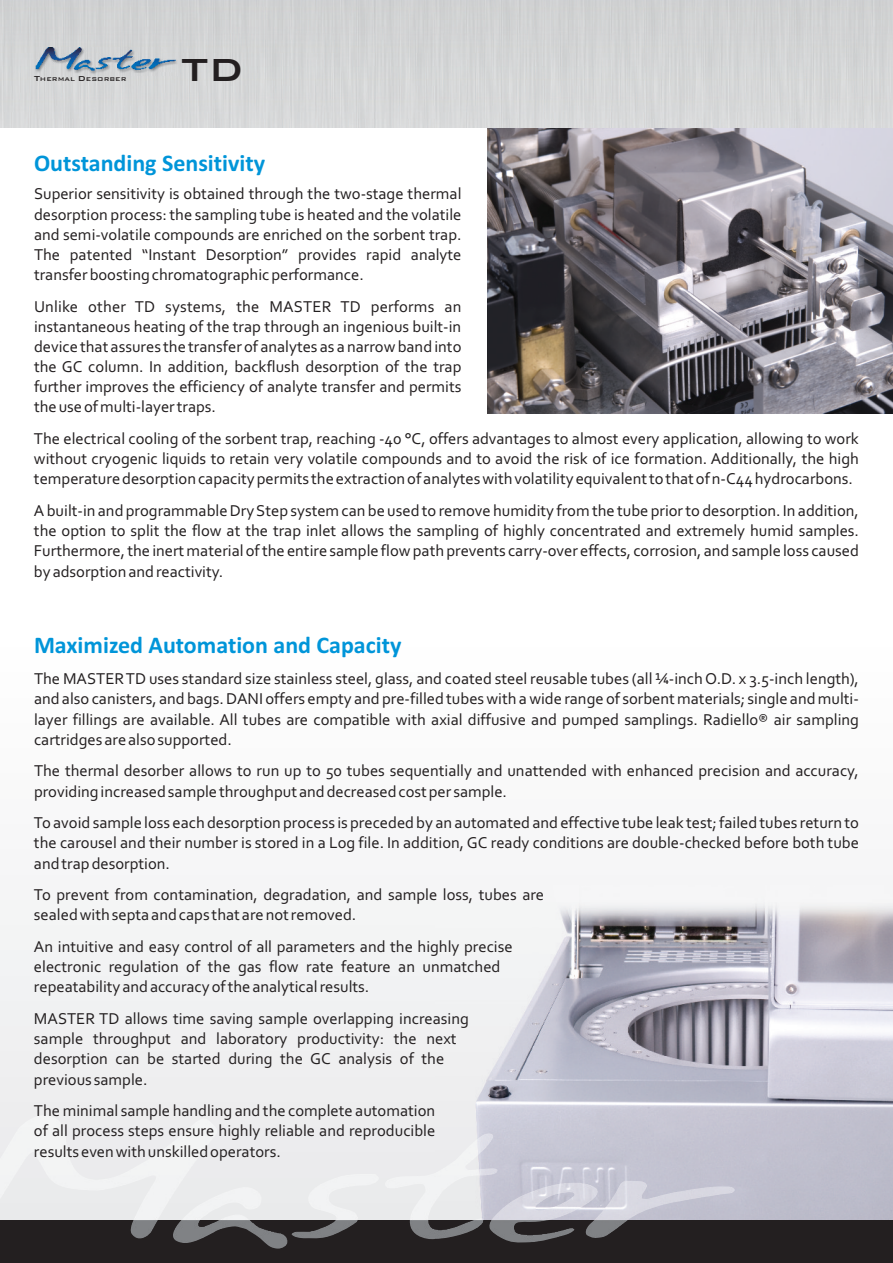
<style>
.page{position:relative;width:893px;height:1263px;background:#fff}
.page>*{position:absolute;margin:0;border:0;box-sizing:border-box;transform-origin:0 0}
.t1{font:500 42.6px "Bank Gothic BT";color:#231f20}
.t2{font:700 24px "Calibri";color:#0095d9}
.t3{font:16.5px/20.1px "Corbel";color:#231f20;text-align:justify}
.t4{font:500 7.2px "Bank Gothic BT";color:#231f20}
.s1{font-size:9.6px}
</style>
<div class="page">
<img style="left:488px;top:128px;width:405px;height:285px">
<div style="left:0;top:631px;width:893px;height:632px;background:#f8f8f9"></div>
<img style="left:436px;top:904px;width:457px;height:316px">
<div style="left:0;top:1220px;width:893px;height:43px;background:#231f20"></div>
<img style="left:0;top:1114px;width:737px;height:134px">
<div style="left:0;top:0;width:893px;height:128px;background:#d4d5d6"></div>
<img style="left:35px;top:47px;width:144px;height:28px">
<img style="left:35px;top:47px;width:140px;height:24px">
<p class="t4" style="left:34px;top:76px;width:94px"><span class="s1">T</span>HERMAL <span class="s1">D</span>ESORBER</p>
<h1 class="t1" style="left:181px;top:49px;width:64px">TD</h1>
<h2 class="t2" style="left:34px;top:153px;width:233px">Outstanding Sensitivity</h2>
<p class="t3" style="left:34px;top:185px;width:429px">Superior sensitivity is obtained through the two-stage thermal desorption process: the sampling tube is heated and the volatile and semi-volatile compounds are enriched on the sorbent trap.<br>The patented “Instant Desorption” provides rapid analyte transfer boosting chromatographic performance.</p>
<p class="t3" style="left:34px;top:298px;width:429px">Unlike other TD systems, the MASTER TD performs an instantaneous heating of the trap through an ingenious built-in device that assures the transfer of analytes as a narrow band into the GC column. In addition, backflush desorption of the trap further improves the efficiency of analyte transfer and permits the use of multi-layer traps.</p>
<p class="t3" style="left:34px;top:430px;width:826px">The electrical cooling of the sorbent trap, reaching -40 °C, offers advantages to almost every application, allowing to work without cryogenic liquids to retain very volatile compounds and to avoid the risk of ice formation. Additionally, the high temperature desorption capacity permits the extraction of analytes with volatility equivalent to that of n-C44 hydrocarbons.</p>
<p class="t3" style="left:34px;top:502px;width:826px">A built-in and programmable Dry Step system can be used to remove humidity from the tube prior to desorption. In addition, the option to split the flow at the trap inlet allows the sampling of highly concentrated and extremely humid samples.<br>Furthermore, the inert material of the entire sample flow path prevents carry-over effects, corrosion, and sample loss caused by adsorption and reactivity.</p>
<h2 class="t2" style="left:34px;top:634px;width:369px">Maximized Automation and Capacity</h2>
<p class="t3" style="left:34px;top:670px;width:826px">The MASTER TD uses standard size stainless steel, glass, and coated steel reusable tubes (all ¼-inch O.D. x 3.5-inch length), and also canisters, and bags. DANI offers empty and pre-filled tubes with a wide range of sorbent materials; single and multi&shy;layer fillings are available. All tubes are compatible with axial diffusive and pumped samplings. Radiello® air sampling cartridges are also supported.</p>
<p class="t3" style="left:34px;top:762px;width:826px">The thermal desorber allows to run up to 50 tubes sequentially and unattended with enhanced precision and accuracy, providing increased sample throughput and decreased cost per sample.</p>
<p class="t3" style="left:34px;top:814px;width:826px">To avoid sample loss each desorption process is preceded by an automated and effective tube leak test; failed tubes return to the carousel and their number is stored in a Log file. In addition, GC ready conditions are double-checked before both tube and trap desorption.</p>
<p class="t3" style="left:34px;top:886px;width:512px">To prevent from contamination, degradation, and sample loss, tubes are sealed with septa and caps that are not removed.</p>
<p class="t3" style="left:34px;top:938px;width:480px;text-align:left">An intuitive and easy control of all parameters and the highly precise electronic regulation of the gas flow rate feature an unmatched repeatability and accuracy of the analytical results.</p>
<p class="t3" style="left:34px;top:1010px;width:436px;text-align:left">MASTER TD allows time saving sample overlapping increasing sample throughput and laboratory productivity: the next desorption can be started during the GC analysis of the previous sample.</p>
<p class="t3" style="left:34px;top:1102px;width:403px">The minimal sample handling and the complete automation of all process steps ensure highly reliable and reproducible results even with unskilled operators.</p>
</div>
